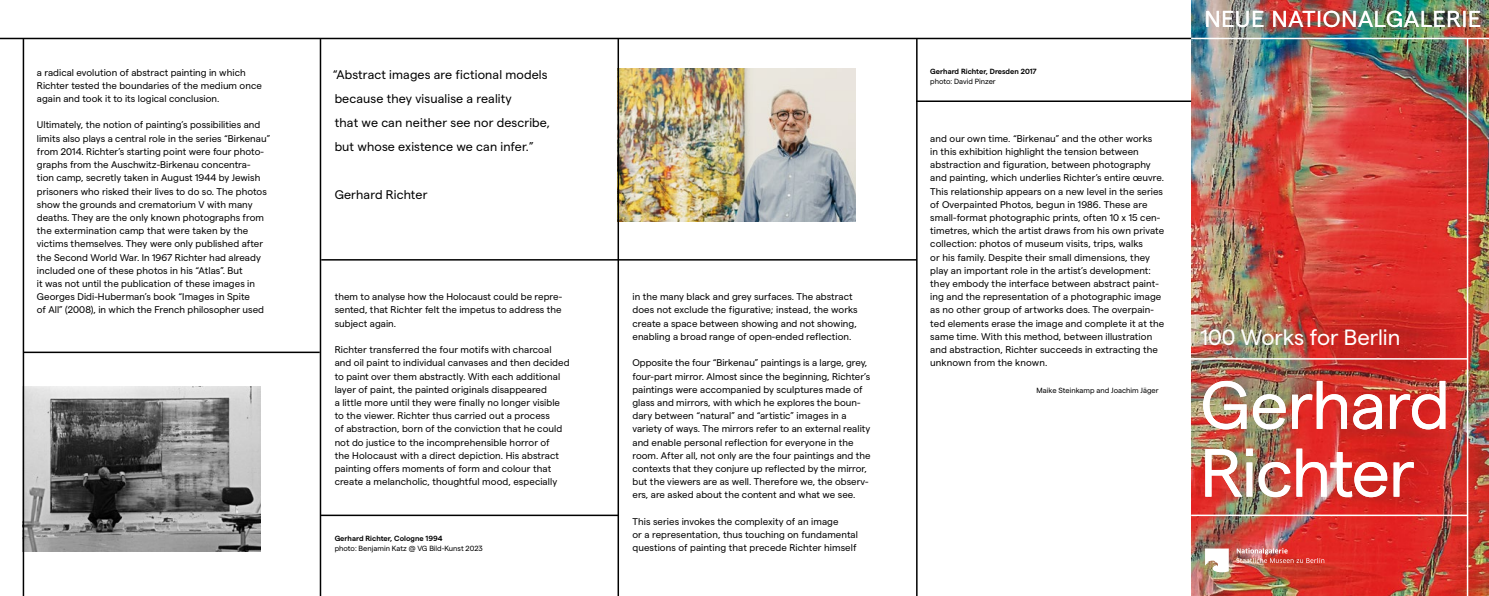
<style>
.page{position:relative;width:1489px;height:596px;background:#fff}
.page>*{position:absolute;margin:0;border:0;box-sizing:border-box;transform-origin:0 0}
.t1{font:67.7px/67.7px "Matter SQ";letter-spacing:-.02em;color:#fff}
.t2{font:23px "Matter SQ";letter-spacing:.035em;color:#fff}
.t3{font:22px "Matter SQ";letter-spacing:-.005em;color:#fff}
.t4{font:12.5px/24px "Matter SQ";letter-spacing:.01em;color:#000}
.t5{font:9.7px/13.2px "Matter SQ";letter-spacing:.005em;color:#000}
.t6{font:7.5px "Matter SQ";color:#000}
.t7{font:600 7.5px "Matter SQ";color:#000}
</style>
<div class="page">
<img style="left:619px;top:69px;width:236px;height:152px">
<img style="left:24px;top:386px;width:237px;height:165px">
<img style="left:1191px;top:0;width:297px;height:595px">
<svg style="left:1204px;top:548px;width:24px;height:24px"></svg>
<svg style="left:1236px;top:548px;width:88px;height:14px"></svg>
<hr style="left:0;top:38px;width:1191px;height:1px;background:#000">
<hr style="left:23px;top:351px;width:297px;height:2px;background:#000">
<hr style="left:1191px;top:38px;width:297px;height:1px;background:#fff">
<hr style="left:1466px;top:38px;width:2px;height:557px;background:#fff">
<hr style="left:1191px;top:514px;width:276px;height:1px;background:#fff">
<hr style="left:1188px;top:358px;width:279px;height:1px;background:#fff">
<hr style="left:320px;top:39px;width:1px;height:556px;background:#000">
<hr style="left:23px;top:39px;width:1px;height:556px;background:#000">
<hr style="left:617px;top:39px;width:2px;height:556px;background:#000">
<hr style="left:321px;top:259px;width:595px;height:1px;background:#000">
<hr style="left:916px;top:100px;width:275px;height:2px;background:#000">
<hr style="left:916px;top:39px;width:1px;height:556px;background:#000">
<hr style="left:320px;top:514px;width:298px;height:1px;background:#000">
<p class="t5" style="left:37px;top:65px;width:226px">a radical evolution of abstract painting in which<br>Richter tested the boundaries of the medium once again and took it to its logical conclusion.</p>
<p class="t5" style="left:37px;top:117px;width:235px">Ultimately, the notion of painting’s possibilities and limits also plays a central role in the series “Birkenau” from 2014. Richter’s starting point were four photo&shy;graphs from the Auschwitz-Birkenau concentra-<br>tion camp, secretly taken in August 1944 by Jewish prisoners who risked their lives to do so. The photos show the grounds and crematorium V with many deaths. They are the only known photographs from the extermination camp that were taken by the victims themselves. They were only published after the Second World War. In 1967 Richter had already included one of these photos in his “Atlas”. But<br>it was not until the publication of these images in Georges Didi-Huberman’s book “Images in Spite<br>of All” (2008), in which the French philosopher used</p>
<p class="t4" style="left:333px;top:61px;width:219px">“Abstract images are fictional models because they visualise a reality<br>that we can neither see nor describe, but whose existence we can infer.”</p>
<p class="t4" style="left:334px;top:181px;width:94px">Gerhard Richter</p>
<p class="t5" style="left:334px;top:289px;width:229px;text-align:justify">them to analyse how the Holocaust could be repre&shy;sented, that Richter felt the impetus to address the subject again.</p>
<p class="t5" style="left:334px;top:342px;width:236px">Richter transferred the four motifs with charcoal and oil paint to individual canvases and then decided to paint over them abstractly. With each additional layer of paint, the painted originals disappeared<br>a little more until they were finally no longer visible to the viewer. Richter thus carried out a process<br>of abstraction, born of the conviction that he could not do justice to the incomprehensible horror of<br>the Holocaust with a direct depiction. His abstract painting offers moments of form and colour that create a melancholic, thoughtful mood, especially</p>
<p class="t7" style="left:334px;top:533px;width:109px">Gerhard Richter, Cologne 1994</p>
<p class="t6" style="left:334px;top:543px;width:150px">photo: Benjamin Katz @ VG Bild-Kunst 2023</p>
<p class="t5" style="left:632px;top:289px;width:227px">in the many black and grey surfaces. The abstract does not exclude the figurative; instead, the works create a space between showing and not showing, enabling a broad range of open-ended reflection.</p>
<p class="t5" style="left:632px;top:355px;width:240px">Opposite the four “Birkenau” paintings is a large, grey, four-part mirror. Almost since the beginning, Richter’s paintings were accompanied by sculptures made of glass and mirrors, with which he explores the boun&shy;dary between “natural” and “artistic” images in a variety of ways. The mirrors refer to an external reality and enable personal reflection for everyone in the room. After all, not only are the four paintings and the contexts that they conjure up reflected by the mirror, but the viewers are as well. Therefore we, the observ&shy;ers, are asked about the content and what we see.</p>
<p class="t5" style="left:632px;top:513px;width:227px">This series invokes the complexity of an image<br>or a representation, thus touching on fundamental questions of painting that precede Richter himself</p>
<p class="t7" style="left:930px;top:66px;width:108px">Gerhard Richter, Dresden 2017</p>
<p class="t6" style="left:930px;top:76px;width:67px">photo: David Pinzer</p>
<p class="t5" style="left:930px;top:131px;width:236px">and our own time. “Birkenau” and the other works<br>in this exhibition highlight the tension between abstraction and figuration, between photography and painting, which underlies Richter’s entire œuvre.<br>This relationship appears on a new level in the series of Overpainted Photos, begun in 1986. These are small-format photographic prints, often 10 x 15 cen&shy;timetres, which the artist draws from his own private collection: photos of museum visits, trips, walks<br>or his family. Despite their small dimensions, they play an important role in the artist’s development: they embody the interface between abstract paint&shy;ing and the representation of a photographic image as no other group of artworks does. The overpain&shy;ted elements erase the image and complete it at the same time. With this method, between illustration and abstraction, Richter succeeds in extracting the unknown from the known.</p>
<p class="t6" style="left:1036px;top:384px;width:124px">Maike Steinkamp and Joachim Jäger</p>
<h2 class="t2" style="left:1204px;top:2px;width:278px">NEUE NATIONALGALERIE</h2>
<h3 class="t3" style="left:1200px;top:321px;width:201px">100 Works for Berlin</h3>
<h1 class="t1" style="left:1200px;top:365px;width:251px">Gerhard<br>Richter</h1>
</div>
